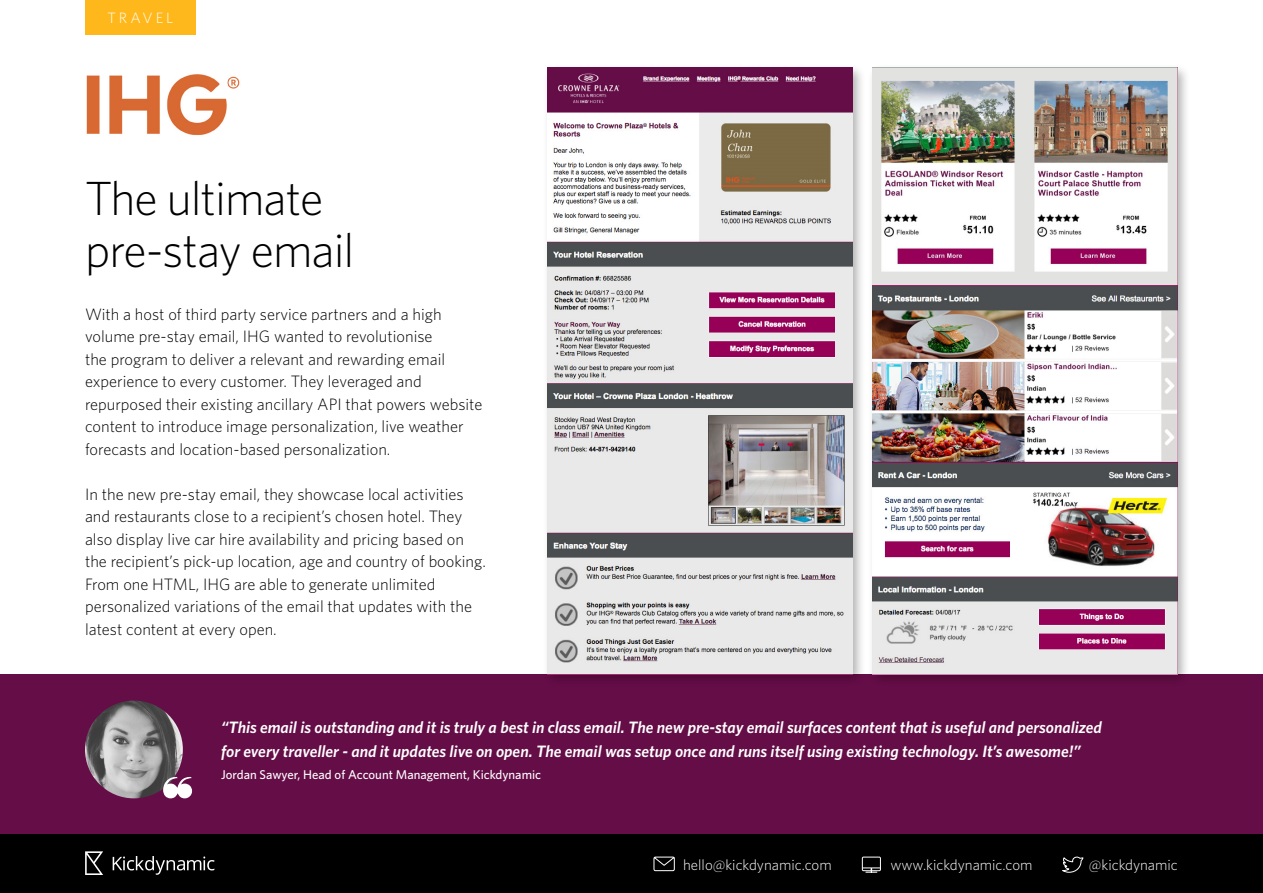
<style>
.page{position:relative;width:1263px;height:893px;background:#fff}
.page>*{position:absolute;margin:0;border:0;box-sizing:border-box;transform-origin:0 0}
.t1{font:300 48px/52.5px "Whitney HTF";letter-spacing:-.02em;color:#000}
.t2{font:300 16.5px/22.5px "Whitney HTF";color:#000}
.t3{font:italic 600 16.5px/24px "Whitney HTF";color:#fff}
.t4{font:300 15px "Whitney HTF";color:#fff}
.t5{font:500 12.75px "Whitney HTF";color:#fff}
</style>
<div class="page">
<div style="left:0;top:833px;width:1263px;height:60px;background:#000"></div>
<svg style="left:113px;top:856px;width:101px;height:19px"></svg>
<svg style="left:85px;top:851px;width:18px;height:24px"></svg>
<svg style="left:861px;top:856px;width:20px;height:17px"></svg>
<svg style="left:653px;top:856px;width:22px;height:15px"></svg>
<svg style="left:1062px;top:856px;width:22px;height:17px"></svg>
<div style="left:0;top:674px;width:1263px;height:159px;background:#650d47"></div>
<img style="left:85px;top:701px;width:98px;height:97px;border-radius:49px">
<svg style="left:163px;top:777px;width:29px;height:21px"></svg>
<img style="left:86px;top:74px;width:154px;height:62px">
<div style="left:85px;top:0;width:111px;height:34px;background:#ffb81c"></div>
<div style="left:867px;top:63px;width:323px;height:624px;background:#000;opacity:.3"></div>
<img style="left:872px;top:68px;width:305px;height:606px">
<div style="left:543px;top:63px;width:323px;height:624px;background:#000;opacity:.3"></div>
<img style="left:547px;top:68px;width:306px;height:606px">
<p class="t4" style="left:107px;top:9px;width:67px">TRAVEL</p>
<h1 class="t1" style="left:85px;top:171px;width:271px">The ultimate pre-stay email</h1>
<p class="t2" style="left:85px;top:302px;width:399px">With a host of third party service partners and a high volume pre-stay email, IHG wanted to revolutionise<br>the program to deliver a relevant and rewarding email experience to every customer. They leveraged and repurposed their existing ancillary API that powers website content to introduce image personalization, live weather forecasts and location-based personalization.</p>
<p class="t2" style="left:85px;top:482px;width:402px">In the new pre-stay email, they showcase local activities and restaurants close to a recipient’s chosen hotel. They also display live car hire availability and pricing based on the recipient’s pick-up location, age and country of booking.<br>From one HTML, IHG are able to generate unlimited personalized variations of the email that updates with the latest content at every open.</p>
<p class="t3" style="left:221px;top:715px;width:882px">“This email is outstanding and it is truly a best in class email. The new pre-stay email surfaces content that is useful and personalized for every traveller - and it updates live on open. The email was setup once and runs itself using existing technology. It’s awesome!”</p>
<p class="t5" style="left:221px;top:767px;width:321px">Jordan Sawyer, Head of Account Management, Kickdynamic</p>
<p class="t4" style="left:683px;top:856px;width:150px">hello@kickdynamic.com</p>
<p class="t4" style="left:890px;top:856px;width:144px">www.kickdynamic.com</p>
<p class="t4" style="left:1089px;top:856px;width:90px">@kickdynamic</p>
</div>
